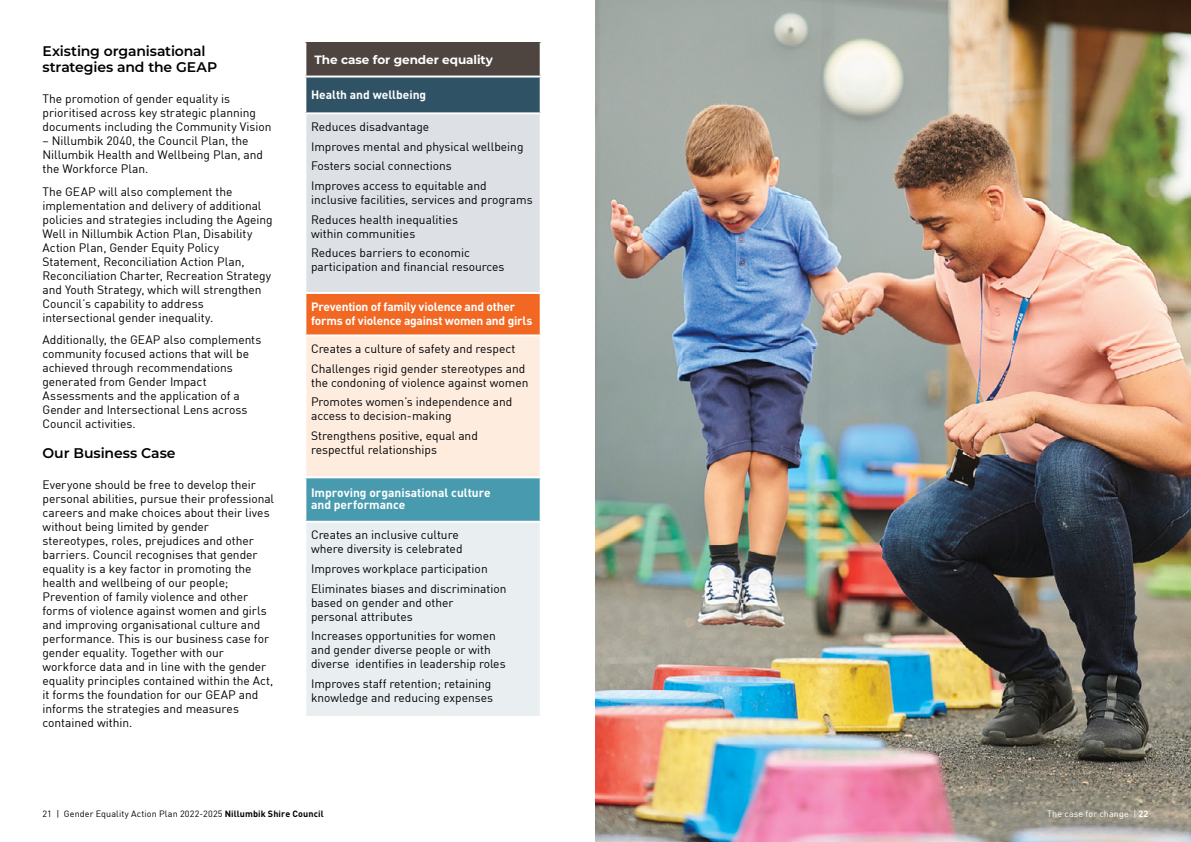
<style>
.page{position:relative;width:1191px;height:842px;background:#fff}
.page>*{position:absolute;margin:0;border:0;box-sizing:border-box;transform-origin:0 0}
.t1{font:600 14px/16px "Montserrat";letter-spacing:-.01em;color:#000}
.t2{font:12px/14px "DIN";color:#000}
.t3{font:700 12px/14px "DIN";letter-spacing:-.005em;color:#fff}
.t4{font:700 12px "Montserrat";letter-spacing:-.005em;color:#fff}
.t5{font:9px "DIN";letter-spacing:.015em;color:#000}
.t6{font:9px "DIN";letter-spacing:.01em;color:#fff}
.s1{font-weight:700}
</style>
<div class="page">
<div style="left:305px;top:43px;width:236px;height:34px;background:#4e4540"></div>
<div style="left:305px;top:77px;width:236px;height:36px;background:#2f5365"></div>
<div style="left:305px;top:113px;width:236px;height:180px;background:#dde1e6"></div>
<div style="left:305px;top:293px;width:236px;height:42px;background:#f26722"></div>
<div style="left:305px;top:335px;width:236px;height:142px;background:#feecdf"></div>
<div style="left:305px;top:477px;width:236px;height:45px;background:#489baf"></div>
<div style="left:305px;top:522px;width:236px;height:193px;background:#e9eff1"></div>
<hr style="left:304px;top:76px;width:238px;height:2px;background:#fff">
<hr style="left:304px;top:112px;width:238px;height:2px;background:#fff">
<hr style="left:304px;top:292px;width:238px;height:2px;background:#fff">
<hr style="left:304px;top:334px;width:238px;height:2px;background:#fff">
<hr style="left:304px;top:476px;width:238px;height:2px;background:#fff">
<hr style="left:304px;top:521px;width:238px;height:2px;background:#fff">
<hr style="left:304px;top:43px;width:2px;height:33px;background:#fff">
<hr style="left:540px;top:43px;width:2px;height:33px;background:#fff">
<hr style="left:304px;top:78px;width:2px;height:34px;background:#fff">
<hr style="left:540px;top:78px;width:2px;height:34px;background:#fff">
<hr style="left:304px;top:114px;width:2px;height:178px;background:#fff">
<hr style="left:540px;top:114px;width:2px;height:178px;background:#fff">
<hr style="left:304px;top:294px;width:2px;height:40px;background:#fff">
<hr style="left:540px;top:294px;width:2px;height:40px;background:#fff">
<hr style="left:304px;top:336px;width:2px;height:140px;background:#fff">
<hr style="left:540px;top:336px;width:2px;height:140px;background:#fff">
<hr style="left:304px;top:478px;width:2px;height:43px;background:#fff">
<hr style="left:540px;top:478px;width:2px;height:43px;background:#fff">
<hr style="left:304px;top:523px;width:2px;height:192px;background:#fff">
<hr style="left:540px;top:523px;width:2px;height:192px;background:#fff">
<img style="left:595px;top:0;width:596px;height:842px">
<p class="t1" style="left:43px;top:42px;width:176px">Existing organisational strategies and the GEAP</p>
<p class="t2" style="left:43px;top:92px;width:230px">The promotion of gender equality is prioritised across key strategic planning documents including the Community Vision</p>
<p class="t2" style="left:43px;top:134px;width:222px">– Nillumbik 2040, the Council Plan, the<br>Nillumbik Health and Wellbeing Plan, and the Workforce Plan.</p>
<p class="t2" style="left:43px;top:184px;width:232px">The GEAP will also complement the implementation and delivery of additional policies and strategies including the Ageing Well in Nillumbik Action Plan, Disability Action Plan, Gender Equity Policy Statement, Reconciliation Action Plan, Reconciliation Charter, Recreation Strategy and Youth Strategy, which will strengthen Council’s capability to address intersectional gender inequality.</p>
<p class="t2" style="left:43px;top:333px;width:220px">Additionally, the GEAP also complements community focused actions that will be achieved through recommendations generated from Gender Impact Assessments and the application of a Gender and Intersectional Lens across Council activities.</p>
<p class="t1" style="left:43px;top:445px;width:135px">Our Business Case</p>
<p class="t2" style="left:43px;top:478px;width:233px">Everyone should be free to develop their personal abilities, pursue their professional careers and make choices about their lives without being limited by gender stereotypes, roles, prejudices and other barriers. Council recognises that gender equality is a key factor in promoting the health and wellbeing of our people; Prevention of family violence and other forms of violence against women and girls and improving organisational culture and performance. This is our business case for gender equality. Together with our workforce data and in line with the gender equality principles contained within the Act, it forms the foundation for our GEAP and informs the strategies and measures contained within.</p>
<p class="t4" style="left:314px;top:51px;width:180px">The case for gender equality</p>
<p class="t3" style="left:311px;top:87px;width:117px">Health and wellbeing</p>
<p class="t2" style="left:311px;top:116px;width:214px;line-height:19.7px">Reduces disadvantage<br>Improves mental and physical wellbeing<br>Fosters social connections<br>Improves access to equitable and</p>
<p class="t2" style="left:311px;top:189px;width:223px;line-height:19.7px">inclusive facilities, services and programs<br>Reduces health inequalities</p>
<p class="t2" style="left:311px;top:223px;width:160px;line-height:19.7px">within communities<br>Reduces barriers to economic</p>
<p class="t2" style="left:311px;top:260px;width:195px">participation and financial resources</p>
<p class="t3" style="left:311px;top:299px;width:223px">Prevention of family violence and other forms of violence against women and girls</p>
<p class="t2" style="left:311px;top:339px;width:216px;line-height:19.7px">Creates a culture of safety and respect<br>Challenges rigid gender stereotypes and</p>
<p class="t2" style="left:311px;top:372px;width:219px;line-height:19.7px">the condoning of violence against women<br>Promotes women’s independence and</p>
<p class="t2" style="left:311px;top:406px;width:168px;line-height:19.7px">access to decision-making<br>Strengthens positive, equal and</p>
<p class="t2" style="left:311px;top:442px;width:128px">respectful relationships</p>
<p class="t3" style="left:311px;top:486px;width:181px;line-height:12px">Improving organisational culture and performance</p>
<p class="t2" style="left:311px;top:528px;width:153px">Creates an inclusive culture where diversity is celebrated</p>
<p class="t2" style="left:311px;top:558px;width:197px;line-height:19.7px">Improves workplace participation<br>Eliminates biases and discrimination</p>
<p class="t2" style="left:311px;top:595px;width:144px">based on gender and other personal attributes</p>
<p class="t2" style="left:311px;top:629px;width:196px">Increases opportunities for women and gender diverse people or with diverse identifies in leadership roles</p>
<p class="t2" style="left:311px;top:676px;width:184px">Improves staff retention; retaining knowledge and reducing expenses</p>
<p class="t5" style="left:43px;top:808px;width:283px">21 | Gender Equality Action Plan 2022-2025 <span class="s1">Nillumbik Shire Council</span></p>
<p class="t6" style="left:1047px;top:808px;width:103px">The case for change | <span class="s1">22</span></p>
</div>
